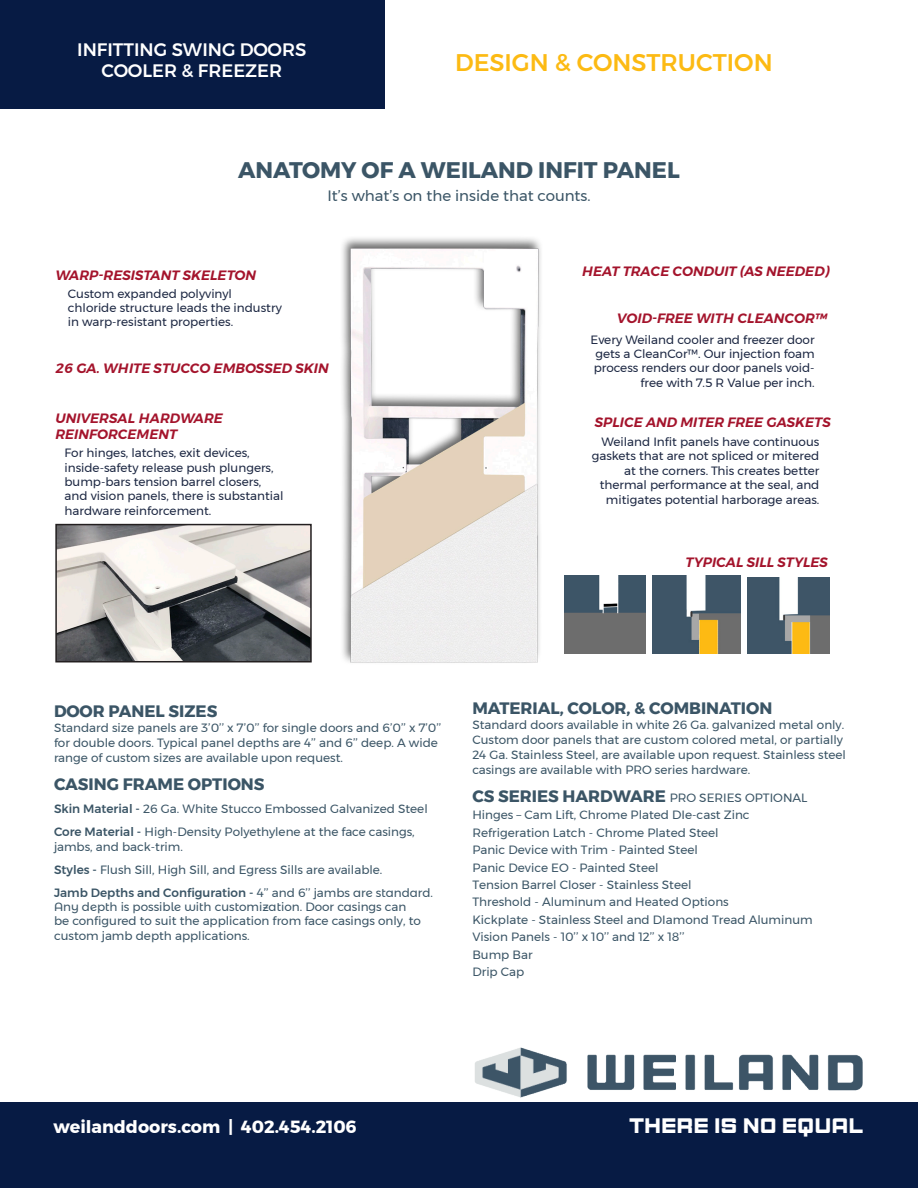
<style>
.page{position:relative;width:918px;height:1188px;background:#fff}
.page>*{position:absolute;margin:0;border:0;box-sizing:border-box;transform-origin:0 0}
.t1{font:500 24px "Montserrat";color:#fcba13}
.t2{font:700 22.5px "Montserrat";color:#3b5566}
.t3{font:21px "Steelworks";color:#fff}
.t4{font:500 18px "Montserrat";color:#fff}
.t5{font:700 17.55px "Montserrat";color:#fff}
.t6{font:700 16.5px "Montserrat";color:#3b5566}
.t7{font:15px "Montserrat";color:#3b5566}
.t8{font:italic 600 13.5px "Montserrat";color:#a4142c}
.t9{font:12px/15px "Montserrat";color:#3b5566}
.t10{font:12px/14.4px "Montserrat";color:#1d2843}
.s1{font-weight:500}
.s2{font-weight:700;font-size:16.5px}
</style>
<div class="page">
<div style="left:0;top:1103px;width:918px;height:85px;background:#071b44"></div>
<div style="left:0;top:0;width:385px;height:108px;background:#071b44"></div>
<img style="left:469px;top:1047px;width:399px;height:56px">
<img style="left:58px;top:527px;width:251px;height:132px">
<div style="left:55px;top:524px;width:257px;height:138px;border:2px solid #231f20"></div>
<img style="left:575px;top:575px;width:70px;height:78px">
<img style="left:653px;top:576px;width:88px;height:77px">
<img style="left:748px;top:578px;width:82px;height:75px">
<img style="left:342px;top:238px;width:233px;height:425px">
<p class="t4" style="left:77px;top:35px;width:231px">INFITTING SWING DOORS</p>
<p class="t4" style="left:101px;top:57px;width:182px">COOLER &amp; FREEZER</p>
<p class="t1" style="left:455px;top:44px;width:319px">DESIGN &amp; CONSTRUCTION</p>
<p class="t2" style="left:238px;top:152px;width:443px">ANATOMY OF A WEILAND INFIT PANEL</p>
<p class="t7" style="left:327px;top:184px;width:265px">It’s what’s on the inside that counts.</p>
<p class="t8" style="left:56px;top:264px;width:202px">WARP-RESISTANT SKELETON</p>
<p class="t10" style="left:68px;top:286px;width:166px">Custom expanded polyvinyl</p>
<p class="t10" style="left:68px;top:301px;width:216px">chloride structure leads the industry in warp-resistant properties.</p>
<p class="t8" style="left:56px;top:358px;width:275px">26 GA. WHITE STUCCO EMBOSSED SKIN</p>
<p class="t8" style="left:56px;top:407px;width:169px">UNIVERSAL HARDWARE</p>
<p class="t8" style="left:56px;top:424px;width:123px">REINFORCEMENT</p>
<p class="t10" style="left:64px;top:446px;width:187px">For hinges, latches, exit devices,</p>
<p class="t10" style="left:64px;top:460px;width:221px">inside-safety release push plungers, bump-bars tension barrel closers, and vision panels, there is substantial hardware reinforcement.</p>
<p class="t8" style="left:582px;top:260px;width:249px">HEAT TRACE CONDUIT (AS NEEDED)</p>
<p class="t8" style="left:617px;top:308px;width:212px">VOID-FREE WITH CLEANCOR™</p>
<p class="t10" style="left:591px;top:332px;width:226px;text-align:right">Every Weiland cooler and freezer door gets a CleanCor™. Our injection foam process renders our door panels void&shy;free with 7.5 R Value per inch.</p>
<p class="t8" style="left:595px;top:412px;width:238px">SPLICE AND MITER FREE GASKETS</p>
<p class="t10" style="left:592px;top:434px;width:229px;text-align:right">Weiland Infit panels have continuous gaskets that are not spliced or mitered at the corners. This creates better thermal performance at the seal, and mitigates potential harborage areas.</p>
<p class="t8" style="left:686px;top:552px;width:144px">TYPICAL SILL STYLES</p>
<p class="t6" style="left:54px;top:698px;width:165px">DOOR PANEL SIZES</p>
<p class="t9" style="left:54px;top:720px;width:389px">Standard size panels are 3’0’’ x 7’0’’ for single doors and 6’0’’ x 7’0’’ for double doors. Typical panel depths are 4’’ and 6’’ deep. A wide range of custom sizes are available upon request.</p>
<p class="t6" style="left:54px;top:771px;width:212px">CASING FRAME OPTIONS</p>
<p class="t9" style="left:54px;top:801px;width:375px"><span class="s1">Skin Material -</span> 26 Ga. White Stucco Embossed Galvanized Steel</p>
<p class="t9" style="left:54px;top:825px;width:362px;line-height:14.4px"><span class="s1">Core Material -</span> High-Density Polyethylene at the face casings, jambs, and back-trim.</p>
<p class="t9" style="left:54px;top:862px;width:330px"><span class="s1">Styles -</span> Flush Sill, High Sill, and Egress Sills are available.</p>
<p class="t9" style="left:54px;top:885px;width:381px;line-height:14.4px"><span class="s1">Jamb Depths and Configuration -</span> 4’’ and 6’’ jambs are standard.<br>Any depth is possible with customization. Door casings can<br>be configured to suit the application from face casings only, to custom jamb depth applications.</p>
<p class="t6" style="left:472px;top:694px;width:302px">MATERIAL, COLOR, &amp; COMBINATION</p>
<p class="t9" style="left:472px;top:717px;width:375px">Standard doors available in white 26 Ga. galvanized metal only.<br>Custom door panels that are custom colored metal, or partially 24 Ga. Stainless Steel, are available upon request. Stainless steel casings are available with PRO series hardware.</p>
<p class="t9" style="left:472px;top:790px;width:337px"><span class="s2">CS SERIES HARDWARE</span> PRO SERIES OPTIONAL</p>
<p class="t9" style="left:472px;top:807px;width:279px">Hinges – Cam Lift, Chrome Plated DIe-cast Zinc</p>
<p class="t9" style="left:472px;top:825px;width:248px">Refrigeration Latch - Chrome Plated Steel</p>
<p class="t9" style="left:472px;top:842px;width:227px">Panic Device with Trim - Painted Steel</p>
<p class="t9" style="left:472px;top:860px;width:188px">Panic Device EO - Painted Steel</p>
<p class="t9" style="left:472px;top:877px;width:221px">Tension Barrel Closer - Stainless Steel</p>
<p class="t9" style="left:472px;top:894px;width:258px">Threshold - Aluminum and Heated Options</p>
<p class="t9" style="left:472px;top:912px;width:342px">Kickplate - Stainless Steel and DIamond Tread Aluminum</p>
<p class="t9" style="left:472px;top:929px;width:214px">Vision Panels - 10’’ x 10’’ and 12’’ x 18’’</p>
<p class="t9" style="left:472px;top:947px;width:62px">Bump Bar</p>
<p class="t9" style="left:472px;top:964px;width:54px">Drip Cap</p>
<p class="t5" style="left:54px;top:1112px;width:305px">weilanddoors.com | 402.454.2106</p>
<p class="t3" style="left:630px;top:1112px;width:235px">THERE IS NO EQUAL</p>
</div>
